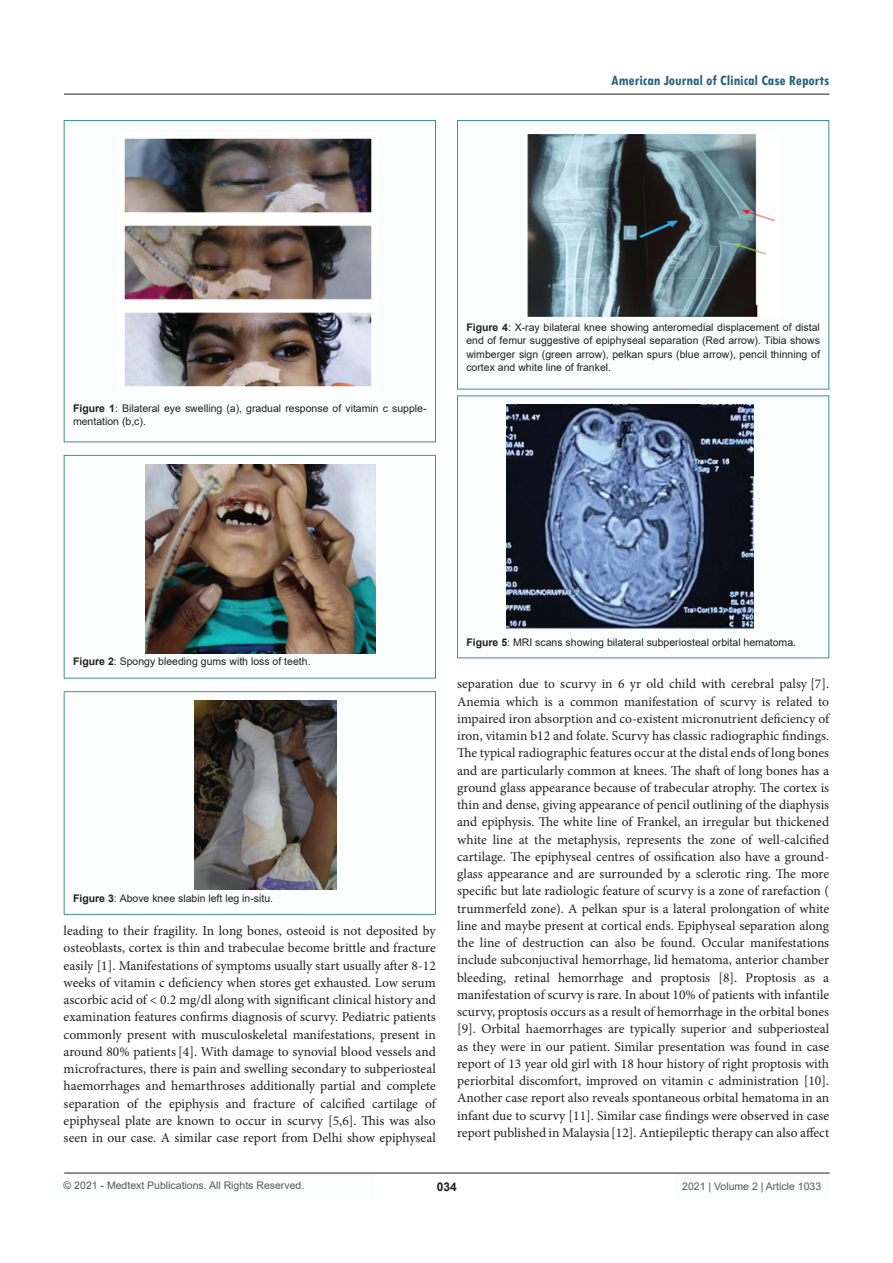
<style>
.page{position:relative;width:893px;height:1263px;background:#fff}
.page>*{position:absolute;margin:0;border:0;box-sizing:border-box;transform-origin:0 0}
.t1{font:700 condensed 15px "Tw Cen";color:#2b617d}
.t2{font:13.5px/17.2px "Minion Pro";color:#231f20;text-align:justify}
.t3{font:700 12px "Arial";color:#231f20}
.t4{font:10.5px/13.5px "Arial";color:#231f20}
.t5{font:10.5px "Arial";color:#57585a}
.s1{font-weight:700}
</style>
<div class="page">
<div style="left:55px;top:1173px;width:320px;height:26px;background:#fbfdfd"></div>
<hr style="left:64px;top:1173px;width:766px;height:1px;background:#231f20">
<hr style="left:64px;top:94px;width:765px;height:1px;background:#231f20">
<div style="left:674px;top:1174px;width:156px;height:25px;background:#fbfdfd"></div>
<div style="left:64px;top:121px;width:371px;height:321px;background:#fbfdfd"></div>
<div style="left:64px;top:120px;width:372px;height:322px;border:1px solid #3f9191"></div>
<div style="left:64px;top:455px;width:371px;height:223px;background:#fbfdfd"></div>
<div style="left:64px;top:455px;width:372px;height:223px;border:1px solid #3f9191"></div>
<div style="left:64px;top:692px;width:371px;height:222px;background:#fbfdfd"></div>
<div style="left:64px;top:691px;width:372px;height:224px;border:1px solid #3f9191"></div>
<div style="left:457px;top:121px;width:372px;height:268px;background:#fbfdfd"></div>
<div style="left:457px;top:120px;width:372px;height:269px;border:1px solid #3f9191"></div>
<div style="left:457px;top:396px;width:372px;height:262px;background:#fbfdfd"></div>
<img style="left:124px;top:138px;width:248px;height:249px">
<img style="left:145px;top:464px;width:230px;height:189px">
<img style="left:195px;top:700px;width:141px;height:189px">
<img style="left:527px;top:134px;width:249px;height:183px">
<img style="left:507px;top:405px;width:247px;height:223px">
<p class="t1" style="left:611px;top:72px;width:219px">American Journal of Clinical Case Reports</p>
<p class="t4" style="left:73px;top:401px;width:355px"><span class="s1">Figure 1</span>: Bilateral eye swelling (a), gradual response of vitamin c supple&shy;mentation (b,c).</p>
<p class="t4" style="left:466px;top:320px;width:355px;text-align:justify"><span class="s1">Figure 4</span>: X-ray bilateral knee showing anteromedial displacement of distal end of femur suggestive of epiphyseal separation (Red arrow). Tibia shows wimberger sign (green arrow), pelkan spurs (blue arrow), pencil thinning of cortex and white line of frankel.</p>
<p class="t4" style="left:73px;top:655px;width:239px"><span class="s1">Figure 2</span>: Spongy bleeding gums with loss of teeth.</p>
<p class="t4" style="left:73px;top:891px;width:202px"><span class="s1">Figure 3</span>: Above knee slabin left leg in-situ.</p>
<p class="t2" style="left:64px;top:922px;width:374px">leading to their fragility. In long bones, osteoid is not deposited by osteoblasts, cortex is thin and trabeculae become brittle and fracture easily [1]. Manifestations of symptoms usually start usually after 8-12 weeks of vitamin c deficiency when stores get exhausted. Low serum ascorbic acid of &lt; 0.2 mg/dl along with significant clinical history and examination features confirms diagnosis of scurvy. Pediatric patients commonly present with musculoskeletal manifestations, present in around 80% patients [4]. With damage to synovial blood vessels and microfractures, there is pain and swelling secondary to subperiosteal haemorrhages and hemarthroses additionally partial and complete separation of the epiphysis and fracture of calcified cartilage of epiphyseal plate are known to occur in scurvy [5,6]. This was also seen in our case. A similar case report from Delhi show epiphyseal</p>
<p class="t4" style="left:466px;top:636px;width:331px"><span class="s1">Figure 5</span>: MRI scans showing bilateral subperiosteal orbital hematoma.</p>
<p class="t2" style="left:457px;top:675px;width:374px">separation due to scurvy in 6 yr old child with cerebral palsy [7].<br>Anemia which is a common manifestation of scurvy is related to impaired iron absorption and co-existent micronutrient deficiency of iron, vitamin b12 and folate. Scurvy has classic radiographic findings.<br>The typical radiographic features occur at the distal ends of long bones and are particularly common at knees. The shaft of long bones has a ground glass appearance because of trabecular atrophy. The cortex is thin and dense, giving appearance of pencil outlining of the diaphysis and epiphysis. The white line of Frankel, an irregular but thickened white line at the metaphysis, represents the zone of well-calcified cartilage. The epiphyseal centres of ossification also have a ground&shy;glass appearance and are surrounded by a sclerotic ring. The more specific but late radiologic feature of scurvy is a zone of rarefaction ( trummerfeld zone). A pelkan spur is a lateral prolongation of white line and maybe present at cortical ends. Epiphyseal separation along the line of destruction can also be found. Occular manifestations include subconjuctival hemorrhage, lid hematoma, anterior chamber bleeding, retinal hemorrhage and proptosis [8]. Proptosis as a manifestation of scurvy is rare. In about 10% of patients with infantile scurvy, proptosis occurs as a result of hemorrhage in the orbital bones [9]. Orbital haemorrhages are typically superior and subperiosteal as they were in our patient. Similar presentation was found in case report of 13 year old girl with 18 hour history of right proptosis with periorbital discomfort, improved on vitamin c administration [10].<br>Another case report also reveals spontaneous orbital hematoma in an infant due to scurvy [11]. Similar case findings were observed in case report published in Malaysia[12]. Antiepileptic therapy can also affect</p>
<p class="t5" style="left:64px;top:1178px;width:242px">© 2021 - Medtext Publications. All Rights Reserved.</p>
<p class="t3" style="left:437px;top:1178px;width:22px">034</p>
<p class="t5" style="left:682px;top:1179px;width:140px">2021 | Volume 2 | Article 1033</p>
</div>
